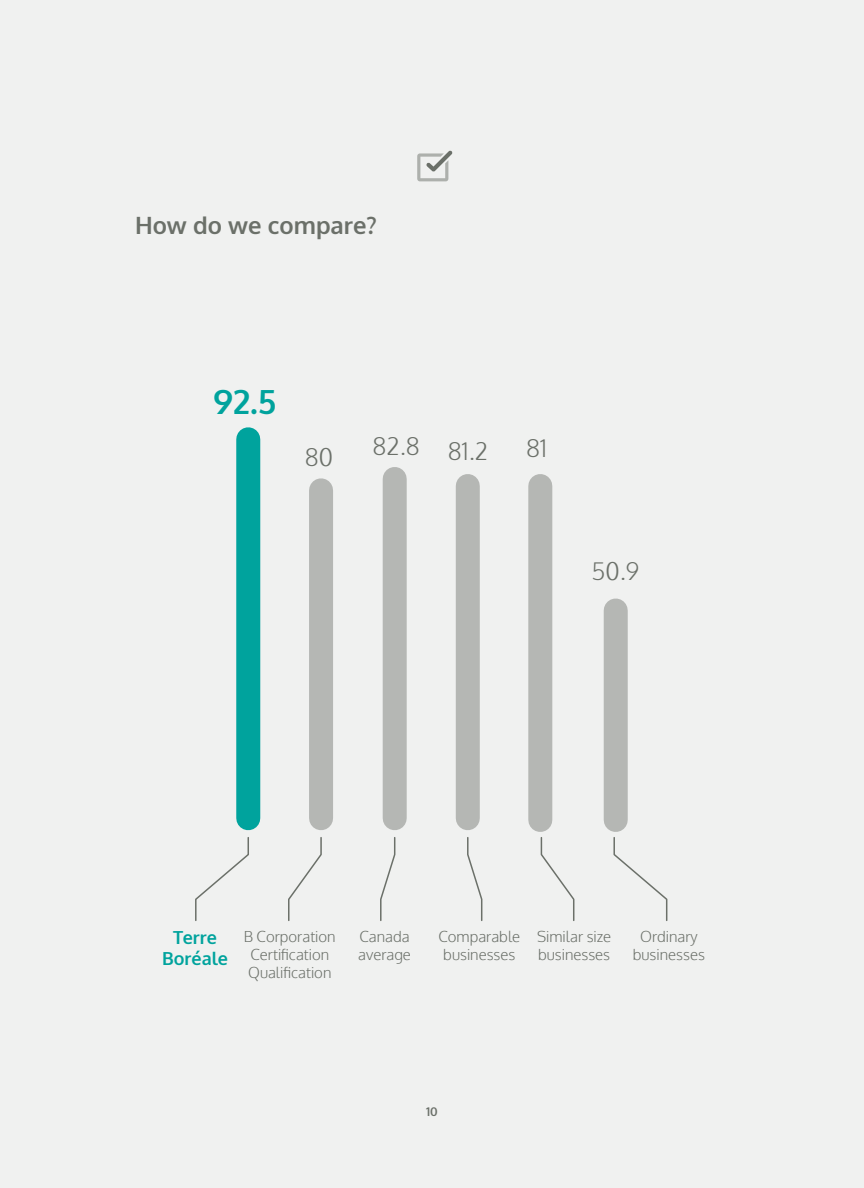
<style>
.page{position:relative;width:864px;height:1188px;background:#f0f1f0}
.page>*{position:absolute;margin:0;border:0;box-sizing:border-box;transform-origin:0 0}
.t1{font:700 33.3px "Oxygen";color:#00a39d}
.t2{font:300 24px "Oxygen";color:#6b7069}
.t3{font:700 23.85px "Oxygen";color:#6b7069}
.t4{font:700 18px/21px "Oxygen";color:#00a39d;text-align:center}
.t5{font:300 15px/18px "Oxygen";color:#6b7069}
.t6{font:700 12px "Oxygen";color:#6b7069}
</style>
<div class="page">
<svg style="left:417px;top:151px;width:35px;height:30px"></svg>
<div style="left:236px;top:439px;width:24px;height:379px;background:#00a39d"></div>
<div style="left:309px;top:490px;width:24px;height:328px;background:#b5b7b4"></div>
<div style="left:383px;top:479px;width:24px;height:339px;background:#b5b7b4"></div>
<div style="left:456px;top:486px;width:24px;height:332px;background:#b5b7b4"></div>
<div style="left:528px;top:486px;width:24px;height:334px;background:#b5b7b4"></div>
<div style="left:604px;top:611px;width:24px;height:209px;background:#b5b7b4"></div>
<svg style="left:195px;top:837px;width:54px;height:84px"></svg>
<svg style="left:613px;top:837px;width:55px;height:84px"></svg>
<svg style="left:288px;top:837px;width:34px;height:84px"></svg>
<svg style="left:540px;top:837px;width:35px;height:84px"></svg>
<svg style="left:380px;top:837px;width:16px;height:84px"></svg>
<svg style="left:467px;top:837px;width:16px;height:84px"></svg>
<h3 class="t3" style="left:135px;top:210px;width:243px">How do we compare?</h3>
<h1 class="t1" style="left:213px;top:381px;width:65px">92.5</h1>
<h2 class="t2" style="left:305px;top:443px;width:30px">80</h2>
<h2 class="t2" style="left:372px;top:434px;width:117px">82.8 81.2</h2>
<h2 class="t2" style="left:526px;top:433px;width:23px">81</h2>
<h2 class="t2" style="left:592px;top:556px;width:49px">50.9</h2>
<p class="t4" style="left:162px;top:927px;width:67px">Terre<br>Boréale</p>
<p class="t5" style="left:244px;top:928px;width:93px">B Corporation<br>Certification<br>Qualification</p>
<p class="t5" style="left:358px;top:928px;width:54px">Canada average</p>
<p class="t5" style="left:439px;top:928px;width:83px;text-align:center">Comparable businesses</p>
<p class="t5" style="left:537px;top:928px;width:76px">Similar size businesses</p>
<p class="t5" style="left:633px;top:928px;width:74px;text-align:center">Ordinary businesses</p>
<p class="t6" style="left:426px;top:1104px;width:13px">10</p>
</div>
